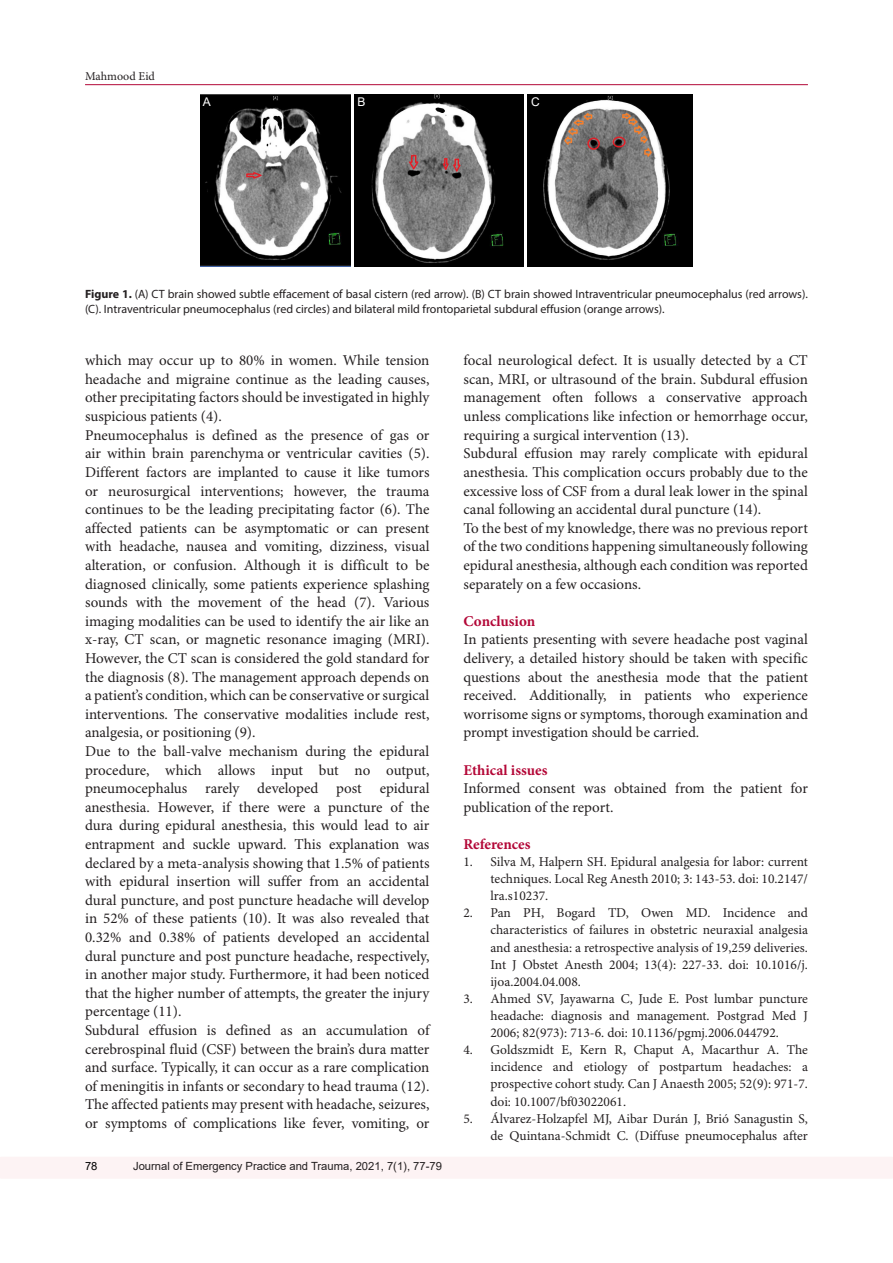
<style>
.page{position:relative;width:893px;height:1263px;background:#fff}
.page>*{position:absolute;margin:0;border:0;box-sizing:border-box;transform-origin:0 0}
.t1{font:15px/18.6px "Minion Pro";color:#231f20}
.t2{font:700 15px "Minion Pro";letter-spacing:-.005em;color:#b30838}
.t3{font:700 15px "Minion Pro";color:#b40737}
.t4{font:13.5px/17.1px "Minion Pro";color:#231f20;text-align:justify}
.t5{font:12px/15px "Myriad Pro";color:#231f20}
.t6{font:12px "Minion Pro";color:#231f20}
.t7{font:12px "Arial";color:#fff}
.t8{font:11.25px "Arial";color:#231f20}
.t9{font:11.25px "Arial";color:#000}
.s1{font-weight:700}
</style>
<div class="page">
<hr style="left:85px;top:84px;width:723px;height:1px;background:#b30838">
<div style="left:0;top:1157px;width:893px;height:22px;background:#fdf3f4"></div>
<img style="left:200px;top:95px;width:151px;height:171px">
<img style="left:355px;top:95px;width:169px;height:171px">
<img style="left:528px;top:95px;width:164px;height:171px">
<p class="t6" style="left:85px;top:69px;width:71px">Mahmood Eid</p>
<p class="t7" style="left:203px;top:93px;width:10px">A</p>
<p class="t7" style="left:358px;top:93px;width:10px">B</p>
<p class="t7" style="left:531px;top:93px;width:10px">C</p>
<p class="t5" style="left:85px;top:286px;width:724px"><span class="s1">Figure 1.</span> (A) CT brain showed subtle effacement of basal cistern (red arrow). (B) CT brain showed Intraventricular pneumocephalus (red arrows). (C). Intraventricular pneumocephalus (red circles) and bilateral mild frontoparietal subdural effusion (orange arrows).</p>
<p class="t1" style="left:85px;top:352px;width:346px">which may occur up to 80% in women. While tension headache and migraine continue as the leading causes, other precipitating factors should be investigated in highly suspicious patients (4).<br>Pneumocephalus is defined as the presence of gas or air within brain parenchyma or ventricular cavities (5).<br>Different factors are implanted to cause it like tumors or neurosurgical interventions; however, the trauma continues to be the leading precipitating factor (6). The affected patients can be asymptomatic or can present with headache, nausea and vomiting, dizziness, visual alteration, or confusion. Although it is difficult to be diagnosed clinically, some patients experience splashing sounds with the movement of the head (7). Various imaging modalities can be used to identify the air like an x-ray, CT scan, or magnetic resonance imaging (MRI).<br>However, the CT scan is considered the gold standard for the diagnosis (8). The management approach depends on a patient’s condition, which can be conservative or surgical interventions. The conservative modalities include rest, analgesia, or positioning (9).<br>Due to the ball-valve mechanism during the epidural procedure, which allows input but no output, pneumocephalus rarely developed post epidural anesthesia. However, if there were a puncture of the dura during epidural anesthesia, this would lead to air entrapment and suckle upward. This explanation was declared by a meta-analysis showing that 1.5% of patients with epidural insertion will suffer from an accidental dural puncture, and post puncture headache will develop in 52% of these patients (10). It was also revealed that 0.32% and 0.38% of patients developed an accidental dural puncture and post puncture headache, respectively, in another major study. Furthermore, it had been noticed that the higher number of attempts, the greater the injury percentage (11).<br>Subdural effusion is defined as an accumulation of cerebrospinal fluid (CSF) between the brain’s dura matter and surface. Typically, it can occur as a rare complication of meningitis in infants or secondary to head trauma (12).<br>The affected patients may present with headache, seizures, or symptoms of complications like fever, vomiting, or</p>
<p class="t1" style="left:463px;top:352px;width:346px">focal neurological defect. It is usually detected by a CT scan, MRI, or ultrasound of the brain. Subdural effusion management often follows a conservative approach unless complications like infection or hemorrhage occur, requiring a surgical intervention (13).<br>Subdural effusion may rarely complicate with epidural anesthesia. This complication occurs probably due to the excessive loss of CSF from a dural leak lower in the spinal canal following an accidental dural puncture (14).<br>To the best of my knowledge, there was no previous report of the two conditions happening simultaneously following epidural anesthesia, although each condition was reported separately on a few occasions.</p>
<p class="t2" style="left:463px;top:610px;width:73px">Conclusion</p>
<p class="t1" style="left:463px;top:631px;width:346px;text-align:justify">In patients presenting with severe headache post vaginal delivery, a detailed history should be taken with specific questions about the anesthesia mode that the patient received. Additionally, in patients who experience worrisome signs or symptoms, thorough examination and prompt investigation should be carried.</p>
<p class="t3" style="left:463px;top:759px;width:86px">Ethical issues</p>
<p class="t1" style="left:463px;top:780px;width:346px">Informed consent was obtained from the patient for publication of the report.</p>
<p class="t2" style="left:463px;top:833px;width:69px">References</p>
<p class="t4" style="left:490px;top:854px;width:319px;text-indent:-27px">1. Silva M, Halpern SH. Epidural analgesia for labor: current techniques. Local Reg Anesth 2010; 3: 143-53. doi: 10.2147/ lra.s10237.</p>
<p class="t4" style="left:490px;top:905px;width:319px;text-indent:-27px">2. Pan PH, Bogard TD, Owen MD. Incidence and characteristics of failures in obstetric neuraxial analgesia and anesthesia: a retrospective analysis of 19,259 deliveries.<br>Int J Obstet Anesth 2004; 13(4): 227-33. doi: 10.1016/j. ijoa.2004.04.008.</p>
<p class="t4" style="left:490px;top:990px;width:319px;text-indent:-27px">3. Ahmed SV, Jayawarna C, Jude E. Post lumbar puncture headache: diagnosis and management. Postgrad Med J 2006; 82(973): 713-6. doi: 10.1136/pgmj.2006.044792.</p>
<p class="t4" style="left:490px;top:1042px;width:319px;text-indent:-27px">4. Goldszmidt E, Kern R, Chaput A, Macarthur A. The incidence and etiology of postpartum headaches: a prospective cohort study. Can J Anaesth 2005; 52(9): 971-7. doi: 10.1007/bf03022061.</p>
<p class="t4" style="left:463px;top:1110px;width:346px;text-align:right">5. Álvarez-Holzapfel MJ, Aibar Durán J, Brió Sanagustin S, de Quintana-Schmidt C. (Diffuse pneumocephalus after</p>
<p class="t9" style="left:85px;top:1158px;width:14px">78</p>
<p class="t8" style="left:133px;top:1158px;width:310px">Journal of Emergency Practice and Trauma, 2021, 7(1), 77-79</p>
</div>
